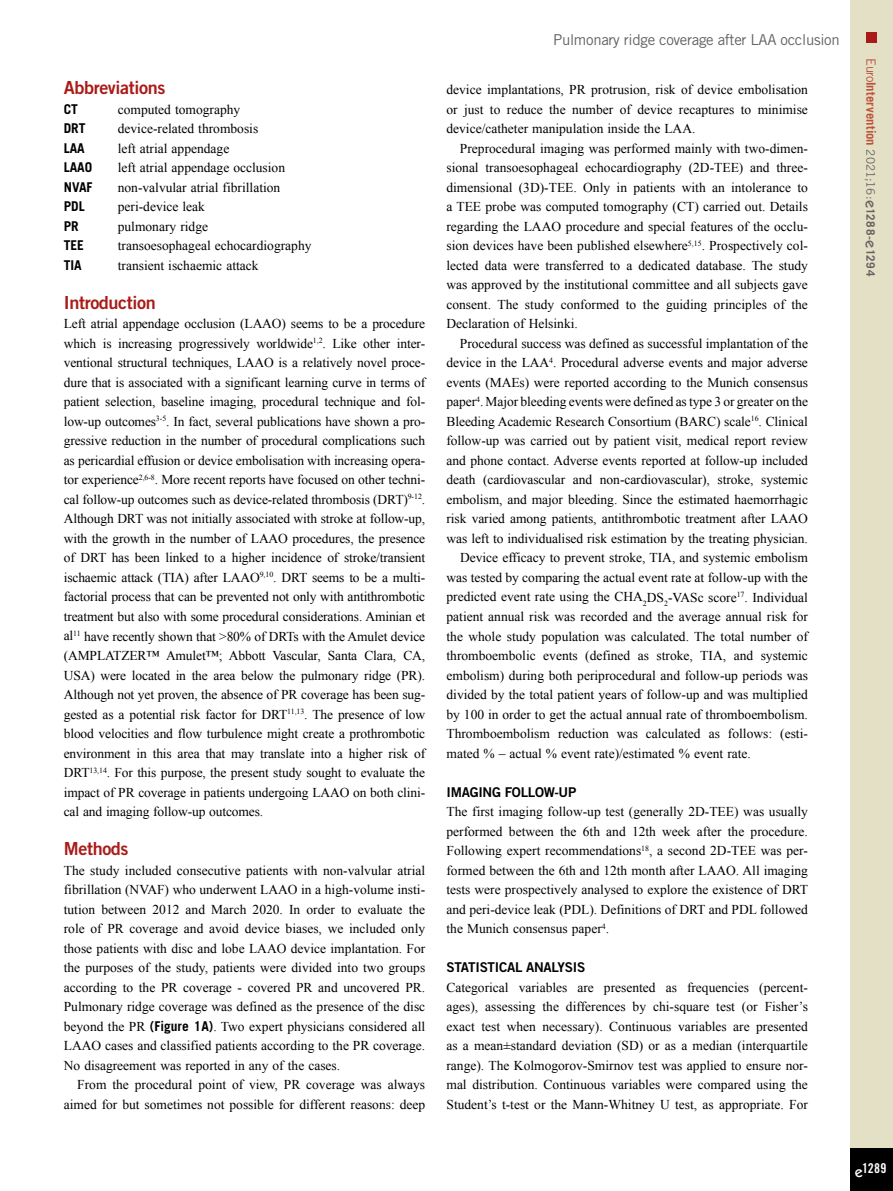
<style>
.page{position:relative;width:893px;height:1191px;background:#fff}
.page>*{position:absolute;margin:0;border:0;box-sizing:border-box;transform-origin:0 0}
.t1{font:18px "Trade Gothic LT Std Bd 2";letter-spacing:-.02em;color:#a91b18}
.t2{font:15px "Trade Gothic LT Std";letter-spacing:-.02em;color:#646363}
.t3{font:13.5px/19.5px "Times New Roman";color:#000;text-align:justify}
.t4{font:13.5px "Trade Gothic LT Std Bd 2";letter-spacing:-.02em;color:#000}
.t5{font:700 13.5px "Trade Gothic LT Std";color:#000}
.t6{font:13.5px "Trade Gothic LT Std Bd Cn 20";color:#fff}
.t7{font:700 12.75px "Trade Gothic LT Std";letter-spacing:.005em;color:#bc533d}
.s1{font-family:"Trade Gothic LT Std";font-weight:700}
.s2{font-weight:400}
.s3{font-weight:400;font-size:11.7px;color:#646363}
.s4{font-family:"ITC Kabel Std";font-weight:500;font-size:15px;color:#646363}
.s5{font-size:11.7px;color:#646363}
.s6{font-family:"ITC Kabel Std";font-weight:500;font-size:15px}
</style>
<div class="page">
<div style="left:850px;top:0;width:43px;height:1191px;background:#e4e0c5"></div>
<div style="left:850px;top:1148px;width:43px;height:43px;background:#000"></div>
<div style="left:866px;top:32px;width:11px;height:10px;background:#a91b18"></div>
<h1 class="t1" style="left:64px;top:77px;width:103px">Abbreviations</h1>
<p class="t5" style="left:64px;top:101px;width:16px">CT</p>
<p class="t3" style="left:118px;top:99px;width:124px">computed tomography</p>
<p class="t5" style="left:64px;top:120px;width:23px">DRT</p>
<p class="t3" style="left:118px;top:119px;width:142px">device-related thrombosis</p>
<p class="t5" style="left:64px;top:140px;width:23px">LAA</p>
<p class="t3" style="left:118px;top:138px;width:113px">left atrial appendage</p>
<p class="t5" style="left:64px;top:159px;width:30px">LAAO</p>
<p class="t3" style="left:118px;top:158px;width:169px">left atrial appendage occlusion</p>
<p class="t5" style="left:64px;top:179px;width:30px">NVAF</p>
<p class="t3" style="left:118px;top:177px;width:164px">non-valvular atrial fibrillation</p>
<p class="t5" style="left:64px;top:198px;width:23px">PDL</p>
<p class="t3" style="left:118px;top:197px;width:89px">peri-device leak</p>
<p class="t5" style="left:64px;top:218px;width:17px">PR</p>
<p class="t3" style="left:118px;top:216px;width:92px">pulmonary ridge</p>
<p class="t5" style="left:64px;top:237px;width:22px">TEE</p>
<p class="t3" style="left:118px;top:236px;width:195px">transoesophageal echocardiography</p>
<p class="t5" style="left:64px;top:257px;width:20px">TIA</p>
<p class="t3" style="left:118px;top:255px;width:142px">transient ischaemic attack</p>
<h1 class="t1" style="left:64px;top:291px;width:94px">Introduction</h1>
<p class="t3" style="left:64px;top:314px;width:363px">Left atrial appendage occlusion (LAAO) seems to be a procedure which is increasing progressively worldwide<sup>1,2</sup>. Like other inter&shy;ventional structural techniques, LAAO is a relatively novel proce&shy;dure that is associated with a significant learning curve in terms of patient selection, baseline imaging, procedural technique and fol&shy;low-up outcomes<sup>3-5</sup>. In fact, several publications have shown a pro&shy;gressive reduction in the number of procedural complications such as pericardial effusion or device embolisation with increasing opera&shy;tor experience<sup>2,6-8</sup>. More recent reports have focused on other techni&shy;cal follow-up outcomes such as device-related thrombosis (DRT)<sup>9-12</sup>.<br>Although DRT was not initially associated with stroke at follow-up, with the growth in the number of LAAO procedures, the presence of DRT has been linked to a higher incidence of stroke/transient ischaemic attack (TIA) after LAAO<sup>9,10</sup>. DRT seems to be a multi&shy;factorial process that can be prevented not only with antithrombotic treatment but also with some procedural considerations. Aminian et al<sup>11</sup> have recently shown that &gt;80% of DRTs with the Amulet device (AMPLATZER™ Amulet™; Abbott Vascular, Santa Clara, CA, USA) were located in the area below the pulmonary ridge (PR).<br>Although not yet proven, the absence of PR coverage has been sug&shy;gested as a potential risk factor for DRT<sup>11,13</sup>. The presence of low blood velocities and flow turbulence might create a prothrombotic environment in this area that may translate into a higher risk of DRT<sup>13,14</sup>. For this purpose, the present study sought to evaluate the impact of PR coverage in patients undergoing LAAO on both clini&shy;cal and imaging follow-up outcomes.</p>
<h1 class="t1" style="left:64px;top:837px;width:66px">Methods</h1>
<p class="t3" style="left:64px;top:860px;width:363px">The study included consecutive patients with non-valvular atrial fibrillation (NVAF) who underwent LAAO in a high-volume insti&shy;tution between 2012 and March 2020. In order to evaluate the role of PR coverage and avoid device biases, we included only those patients with disc and lobe LAAO device implantation. For the purposes of the study, patients were divided into two groups according to the PR coverage - covered PR and uncovered PR.<br>Pulmonary ridge coverage was defined as the presence of the disc beyond the PR <span class="s1">(Figure 1A)</span>. Two expert physicians considered all LAAO cases and classified patients according to the PR coverage.<br>No disagreement was reported in any of the cases.</p>
<p class="t3" style="left:64px;top:1074px;width:363px;text-align:right">From the procedural point of view, PR coverage was always aimed for but sometimes not possible for different reasons: deep</p>
<p class="t2" style="left:553px;top:30px;width:288px">Pulmonary ridge coverage after LAA occlusion</p>
<p class="t3" style="left:446px;top:80px;width:363px">device implantations, PR protrusion, risk of device embolisation or just to reduce the number of device recaptures to minimise device/catheter manipulation inside the LAA.</p>
<p class="t3" style="left:446px;top:138px;width:363px;text-indent:14px">Preprocedural imaging was performed mainly with two-dimen&shy;sional transoesophageal echocardiography (2D-TEE) and three&shy;dimensional (3D)-TEE. Only in patients with an intolerance to a TEE probe was computed tomography (CT) carried out. Details regarding the LAAO procedure and special features of the occlu&shy;sion devices have been published elsewhere<sup>5,15</sup>. Prospectively col&shy;lected data were transferred to a dedicated database. The study was approved by the institutional committee and all subjects gave consent. The study conformed to the guiding principles of the Declaration of Helsinki.</p>
<p class="t3" style="left:460px;top:333px;width:349px">Procedural success was defined as successful implantation of the</p>
<p class="t3" style="left:446px;top:353px;width:363px">device in the LAA<sup>4</sup>. Procedural adverse events and major adverse</p>
<p class="t3" style="left:446px;top:372px;width:363px">events (MAEs) were reported according to the Munich consensus</p>
<p class="t3" style="left:446px;top:392px;width:363px">paper<sup>4</sup>. Major bleeding events were defined as type 3 or greater on the</p>
<p class="t3" style="left:446px;top:411px;width:363px">Bleeding Academic Research Consortium (BARC) scale<sup>16</sup>. Clinical</p>
<p class="t3" style="left:446px;top:431px;width:363px">follow-up was carried out by patient visit, medical report review</p>
<p class="t3" style="left:446px;top:450px;width:363px">and phone contact. Adverse events reported at follow-up included</p>
<p class="t3" style="left:446px;top:470px;width:363px">death (cardiovascular and non-cardiovascular), stroke, systemic</p>
<p class="t3" style="left:446px;top:489px;width:363px">embolism, and major bleeding. Since the estimated haemorrhagic</p>
<p class="t3" style="left:446px;top:509px;width:363px">risk varied among patients, antithrombotic treatment after LAAO</p>
<p class="t3" style="left:446px;top:528px;width:363px">was left to individualised risk estimation by the treating physician.</p>
<p class="t3" style="left:460px;top:548px;width:349px">Device efficacy to prevent stroke, TIA, and systemic embolism</p>
<p class="t3" style="left:446px;top:567px;width:363px">was tested by comparing the actual event rate at follow-up with the</p>
<p class="t3" style="left:446px;top:587px;width:363px">predicted event rate using the CHA<sub>2</sub>DS<sub>2</sub>-VASc score<sup>17</sup>. Individual</p>
<p class="t3" style="left:446px;top:606px;width:363px">patient annual risk was recorded and the average annual risk for</p>
<p class="t3" style="left:446px;top:626px;width:363px">the whole study population was calculated. The total number of</p>
<p class="t3" style="left:446px;top:645px;width:363px">thromboembolic events (defined as stroke, TIA, and systemic</p>
<p class="t3" style="left:446px;top:665px;width:363px">embolism) during both periprocedural and follow-up periods was</p>
<p class="t3" style="left:446px;top:684px;width:363px">divided by the total patient years of follow-up and was multiplied</p>
<p class="t3" style="left:446px;top:704px;width:363px">by 100 in order to get the actual annual rate of thromboembolism.</p>
<p class="t3" style="left:446px;top:723px;width:363px">Thromboembolism reduction was calculated as follows: (esti-</p>
<p class="t3" style="left:446px;top:743px;width:306px">mated % – actual % event rate)/estimated % event rate.</p>
<p class="t4" style="left:446px;top:783px;width:131px">IMAGING FOLLOW-UP</p>
<p class="t3" style="left:446px;top:801px;width:363px">The first imaging follow-up test (generally 2D-TEE) was usually performed between the 6th and 12th week after the procedure.<br>Following expert recommendations<sup>18</sup>, a second 2D-TEE was per&shy;formed between the 6th and 12th month after LAAO. All imaging tests were prospectively analysed to explore the existence of DRT and peri-device leak (PDL). Definitions of DRT and PDL followed the Munich consensus paper<sup>4</sup>.</p>
<p class="t4" style="left:446px;top:959px;width:140px">STATISTICAL ANALYSIS</p>
<p class="t3" style="left:446px;top:977px;width:363px">Categorical variables are presented as frequencies (percent&shy;ages), assessing the differences by chi-square test (or Fisher’s exact test when necessary). Continuous variables are presented as a mean±standard deviation (SD) or as a median (interquartile range). The Kolmogorov-Smirnov test was applied to ensure nor&shy;mal distribution. Continuous variables were compared using the Student’s t-test or the Mann-Whitney U test, as appropriate. For</p>
<p class="t7" style="left:879px;top:58px;width:219px;rotate:90deg"><span class="s2">Euro</span>Intervention <span class="s3">2021;16:</span><span class="s4">e</span><span class="s5">1288-</span><span class="s4">e</span><span class="s5">1294</span></p>
<p class="t6" style="left:855px;top:1160px;width:33px"><span class="s6">e</span>1289</p>
</div>
